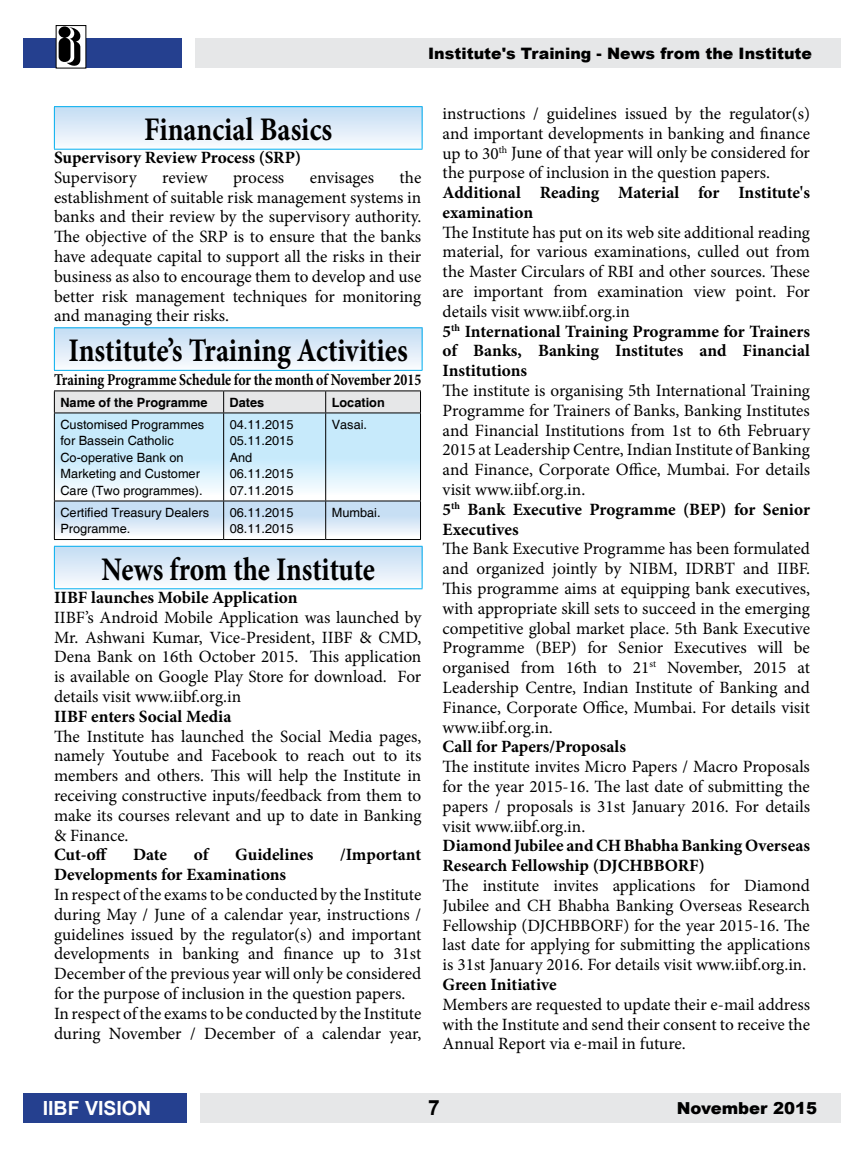
<style>
.page{position:relative;width:864px;height:1161px;background:#fff}
.page>*{position:absolute;margin:0;border:0;box-sizing:border-box;transform-origin:0 0}
.t1{font:700 33px "Minion Pro";letter-spacing:-.005em;color:#000;scale:.85 1}
.t2{font:700 33px "Minion Pro";letter-spacing:-.005em;color:#000;scale:.84 1}
.t3{font:700 21px "Arial";color:#000}
.t4{font:700 19.5px "Arial";color:#fff}
.t5{font:17.25px/19.8px "Minion Pro";letter-spacing:-.005em;color:#000;text-align:justify}
.t6{font:700 17.25px/19.8px "Minion Pro";color:#000}
.t7{font:700 16.5px "Minion Pro";color:#000;scale:.84 1}
.t8{font:900 16.5px "Arial";color:#000}
.t9{font:900 15.75px "Arial";color:#000}
.t10{font:12.75px/16.5px "Helvetica";color:#000}
.t11{font:700 12.75px "Helvetica";color:#000}
.s1{font-weight:700}
</style>
<div class="page">
<div style="left:195px;top:38px;width:646px;height:30px;background:#e6e7e8"></div>
<div style="left:23px;top:38px;width:159px;height:30px;background:#25408f"></div>
<div style="left:200px;top:1093px;width:641px;height:30px;background:#e6e7e8"></div>
<div style="left:23px;top:1093px;width:164px;height:30px;background:#25408f"></div>
<svg style="left:58px;top:30px;width:26px;height:36px"></svg>
<svg style="left:59px;top:27px;width:24px;height:39px"></svg>
<div style="left:54px;top:107px;width:368px;height:42px;background:linear-gradient(to bottom,#c3dcf3,#f9fbfe)"></div>
<hr style="left:54px;top:106px;width:368px;height:1px;background:#00aeef">
<hr style="left:54px;top:107px;width:1px;height:42px;background:#00aeef">
<hr style="left:422px;top:107px;width:1px;height:42px;background:#00aeef">
<hr style="left:54px;top:149px;width:368px;height:1px;background:#00aeef">
<div style="left:54px;top:328px;width:368px;height:42px;background:linear-gradient(to bottom,#c3dcf3,#f9fbfd)"></div>
<hr style="left:54px;top:327px;width:368px;height:1px;background:#00aeef">
<hr style="left:54px;top:328px;width:1px;height:42px;background:#00aeef">
<hr style="left:422px;top:328px;width:1px;height:42px;background:#00aeef">
<hr style="left:54px;top:370px;width:368px;height:1px;background:#00aeef">
<svg style="left:54px;top:391px;width:367px;height:148px;background:#d6e9f4"></svg>
<hr style="left:54px;top:413px;width:170px;height:1px;background:#000">
<hr style="left:54px;top:413px;width:1px;height:88px;background:#000">
<hr style="left:224px;top:413px;width:102px;height:1px;background:#000">
<hr style="left:223px;top:413px;width:1px;height:88px;background:#000">
<hr style="left:326px;top:413px;width:95px;height:1px;background:#000">
<hr style="left:325px;top:413px;width:1px;height:88px;background:#000">
<hr style="left:420px;top:413px;width:1px;height:88px;background:#000">
<hr style="left:54px;top:501px;width:170px;height:1px;background:#000">
<hr style="left:54px;top:501px;width:1px;height:38px;background:#000">
<hr style="left:224px;top:501px;width:102px;height:1px;background:#000">
<hr style="left:223px;top:501px;width:1px;height:38px;background:#000">
<hr style="left:326px;top:501px;width:95px;height:1px;background:#000">
<hr style="left:325px;top:501px;width:1px;height:38px;background:#000">
<hr style="left:420px;top:501px;width:1px;height:38px;background:#000">
<hr style="left:54px;top:539px;width:170px;height:1px;background:#000">
<hr style="left:224px;top:539px;width:102px;height:1px;background:#000">
<hr style="left:326px;top:539px;width:95px;height:1px;background:#000">
<div style="left:54px;top:546px;width:368px;height:43px;background:linear-gradient(to bottom,#c3dcf3,#fbfcfe)"></div>
<hr style="left:54px;top:546px;width:368px;height:1px;background:#00aeef">
<hr style="left:54px;top:547px;width:1px;height:41px;background:#00aeef">
<hr style="left:422px;top:547px;width:1px;height:41px;background:#00aeef">
<hr style="left:54px;top:588px;width:368px;height:1px;background:#00aeef">
<p class="t9" style="left:428px;top:42px;width:385px">Institute's Training - News from the Institute</p>
<h1 class="t1" style="left:144px;top:106px;width:223px">Financial Basics</h1>
<p class="t6" style="left:54px;top:147px;width:249px">Supervisory Review Process (SRP)</p>
<p class="t5" style="left:54px;top:168px;width:84px">Supervisory</p>
<p class="t5" style="left:162px;top:168px;width:47px">review</p>
<p class="t5" style="left:233px;top:168px;width:53px">process</p>
<p class="t5" style="left:310px;top:168px;width:66px">envisages</p>
<p class="t5" style="left:54px;top:168px;width:369px;text-indent:346px">the establishment of suitable risk management systems in banks and their review by the supervisory authority.<br>The objective of the SRP is to ensure that the banks have adequate capital to support all the risks in their business as also to encourage them to develop and use better risk management techniques for monitoring and managing their risks.</p>
<h1 class="t1" style="left:69px;top:327px;width:401px">Institute’s Training Activities</h1>
<p class="t7" style="left:54px;top:368px;width:439px">Training Programme Schedule for the month of November 2015</p>
<p class="t11" style="left:60px;top:394px;width:149px">Name of the Programme</p>
<p class="t11" style="left:230px;top:394px;width:36px">Dates</p>
<p class="t11" style="left:332px;top:394px;width:55px">Location</p>
<p class="t10" style="left:60px;top:416px;width:145px">Customised Programmes for Bassein Catholic<br>Co-operative Bank on<br>Marketing and Customer<br>Care (Two programmes).</p>
<p class="t10" style="left:230px;top:416px;width:65px">04.11.2015<br>05.11.2015<br>And<br>06.11.2015<br>07.11.2015</p>
<p class="t10" style="left:332px;top:416px;width:37px">Vasai.</p>
<p class="t10" style="left:60px;top:504px;width:150px">Certified Treasury Dealers<br>Programme.</p>
<p class="t10" style="left:230px;top:504px;width:65px">06.11.2015<br>08.11.2015</p>
<p class="t10" style="left:332px;top:504px;width:50px">Mumbai.</p>
<h1 class="t2" style="left:101px;top:546px;width:327px">News from the Institute</h1>
<p class="t6" style="left:54px;top:587px;width:245px">IIBF launches Mobile Application</p>
<p class="t5" style="left:54px;top:607px;width:369px">IIBF’s Android Mobile Application was launched by Mr. Ashwani Kumar, Vice-President, IIBF &amp; CMD, Dena Bank on 16th October 2015. This application is available on Google Play Store for download. For details visit www.iibf.org.in</p>
<p class="t6" style="left:54px;top:706px;width:179px">IIBF enters Social Media</p>
<p class="t5" style="left:54px;top:726px;width:369px">The Institute has launched the Social Media pages, namely Youtube and Facebook to reach out to its members and others. This will help the Institute in receiving constructive inputs/feedback from them to make its courses relevant and up to date in Banking &amp; Finance.</p>
<p class="t6" style="left:54px;top:845px;width:55px">Cut-off</p>
<p class="t6" style="left:133px;top:845px;width:36px">Date</p>
<p class="t6" style="left:194px;top:845px;width:16px">of</p>
<p class="t6" style="left:235px;top:845px;width:80px">Guidelines</p>
<p class="t6" style="left:340px;top:845px;width:83px">/Important</p>
<p class="t6" style="left:54px;top:865px;width:234px">Developments for Examinations</p>
<p class="t5" style="left:54px;top:885px;width:369px;text-align:left">In respect of the exams to be conducted by the Institute during May / June of a calendar year, instructions / guidelines issued by the regulator(s) and important developments in banking and finance up to 31st December of the previous year will only be considered for the purpose of inclusion in the question papers.<br>In respect of the exams to be conducted by the Institute during November / December of a calendar year,</p>
<p class="t5" style="left:443px;top:104px;width:369px">instructions / guidelines issued by the regulator(s) and important developments in banking and finance up to 30<sup>th</sup> June of that year will only be considered for the purpose of inclusion in the question papers.</p>
<p class="t6" style="left:443px;top:182px;width:369px">Additional Reading Material for Institute's examination</p>
<p class="t5" style="left:443px;top:222px;width:369px;text-align:left">The Institute has put on its web site additional reading material, for various examinations, culled out from the Master Circulars of RBI and other sources. These are important from examination view point. For details visit www.iibf.org.in<br><span class="s1">5</span><sup>th</sup> <span class="s1">International Training Programme for Trainers of Banks, Banking Institutes and Financial Institutions</span></p>
<p class="t5" style="left:443px;top:381px;width:369px;text-align:left">The institute is organising 5th International Training Programme for Trainers of Banks, Banking Institutes and Financial Institutions from 1st to 6th February 2015 at Leadership Centre, Indian Institute of Banking and Finance, Corporate Office, Mumbai. For details visit www.iibf.org.in.<br><span class="s1">5</span><sup>th</sup> <span class="s1">Bank Executive Programme (BEP) for Senior Executives</span></p>
<p class="t5" style="left:443px;top:539px;width:369px">The Bank Executive Programme has been formulated and organized jointly by NIBM, IDRBT and IIBF.<br>This programme aims at equipping bank executives, with appropriate skill sets to succeed in the emerging competitive global market place. 5th Bank Executive Programme (BEP) for Senior Executives will be organised from 16th to 21<sup>st</sup> November, 2015 at Leadership Centre, Indian Institute of Banking and Finance, Corporate Office, Mumbai. For details visit www.iibf.org.in.</p>
<p class="t6" style="left:443px;top:737px;width:185px">Call for Papers/Proposals</p>
<p class="t5" style="left:443px;top:757px;width:369px">The institute invites Micro Papers / Macro Proposals for the year 2015-16. The last date of submitting the papers / proposals is 31st January 2016. For details visit www.iibf.org.in.</p>
<p class="t6" style="left:443px;top:836px;width:369px">Diamond Jubilee and CH Bhabha Banking Overseas<br>Research Fellowship (DJCHBBORF)</p>
<p class="t5" style="left:443px;top:876px;width:369px">The institute invites applications for Diamond Jubilee and CH Bhabha Banking Overseas Research Fellowship (DJCHBBORF) for the year 2015-16. The last date for applying for submitting the applications is 31st January 2016. For details visit www.iibf.org.in.</p>
<p class="t6" style="left:443px;top:974px;width:116px">Green Initiative</p>
<p class="t5" style="left:443px;top:995px;width:369px">Members are requested to update their e-mail address with the Institute and send their consent to receive the Annual Report via e-mail in future.</p>
<p class="t4" style="left:43px;top:1095px;width:110px">IIBF VISION</p>
<p class="t3" style="left:428px;top:1094px;width:13px">7</p>
<p class="t8" style="left:677px;top:1096px;width:142px">November 2015</p>
</div>
